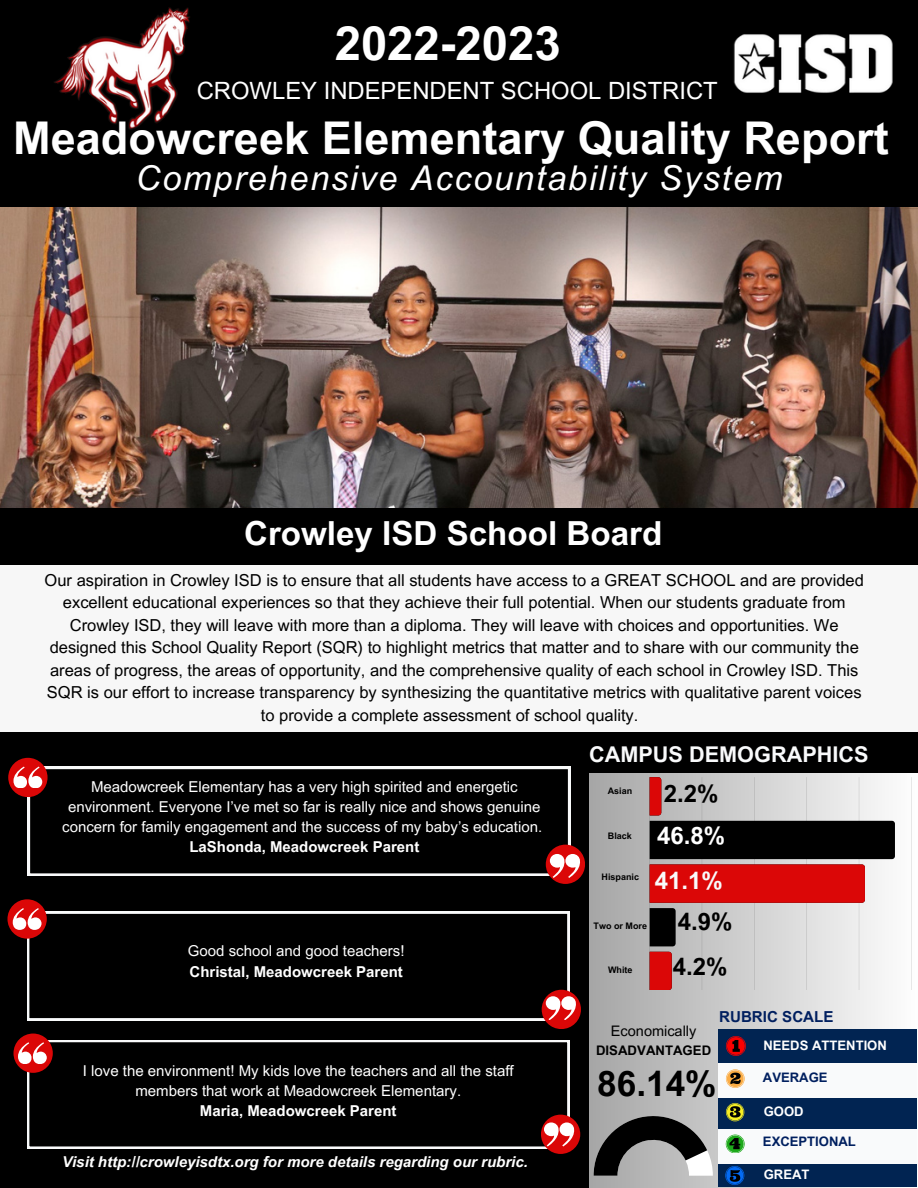
<style>
.page{position:relative;width:918px;height:1188px;background:#000}
.page>*{position:absolute;margin:0;border:0;box-sizing:border-box;transform-origin:0 0}
.t1{font:700 47.25px "Arial MT Pro";color:#fff}
.t2{font:700 45.15px "Arial MT Pro";color:#fff}
.t3{font:700 35.25px "Arial MT Pro";color:#000}
.t4{font:italic 34.2px "Arial MT Pro";letter-spacing:.055em;color:#fff}
.t5{font:700 33.15px "Arial MT Pro";color:#fff}
.t6{font:700 24px "Arial MT Pro";color:#000}
.t7{font:700 24px "Arial MT Pro";color:#fff}
.t8{font:700 24px "Arial MT Pro";color:#f9fafb}
.t9{font:23.85px "Arial MT Pro";color:#fff}
.t10{font:700 21.75px "Arial MT Pro";color:#f9fafb}
.t11{font:16.5px/22.5px "Arial MT Pro";color:#000;text-align:center}
.t12{font:700 15.15px "Arial MT Pro";color:#001f5f}
.t13{font:15px/20.2px "Arial MT Pro";color:#fff;text-align:center}
.t14{font:700 15px "Arial MT Pro";color:#fff}
.t15{font:italic 700 15px "Arial MT Pro";color:#fff}
.t16{font:14.55px "Arial MT Pro";color:#000}
.t17{font:700 13.2px "Arial MT Pro";color:#000}
.t18{font:700 13.05px "Arial MT Pro";color:#fff}
.t19{font:700 13.05px "Arial MT Pro";color:#001f5f}
.t20{font:700 9px "Arial MT Pro";color:#000}
</style>
<div class="page">
<img style="left:733px;top:34px;width:160px;height:59px">
<img style="left:54px;top:7px;width:136px;height:123px">
<svg style="left:28px;top:767px;width:542px;height:109px"></svg>
<div style="left:546px;top:845px;width:39px;height:39px;background:#db0707;border-radius:50%"></div>
<svg style="left:550px;top:854px;width:31px;height:24px"></svg>
<svg style="left:27px;top:912px;width:542px;height:108px"></svg>
<div style="left:542px;top:990px;width:39px;height:39px;background:#db0707;border-radius:50%"></div>
<svg style="left:546px;top:996px;width:31px;height:24px"></svg>
<svg style="left:27px;top:1040px;width:542px;height:109px"></svg>
<div style="left:13px;top:1034px;width:40px;height:39px;background:#db0707;border-radius:50%"></div>
<svg style="left:18px;top:1042px;width:29px;height:22px"></svg>
<div style="left:541px;top:1115px;width:39px;height:39px;background:#db0707;border-radius:50%"></div>
<svg style="left:544px;top:1122px;width:31px;height:24px"></svg>
<div style="left:590px;top:732px;width:328px;height:456px;background:linear-gradient(to right,#a7a7a6,#fcfdfd)"></div>
<div style="left:0;top:564px;width:918px;height:168px;background:#f7f7f7"></div>
<div style="left:590px;top:732px;width:328px;height:41px;background:#000"></div>
<svg style="left:649px;top:777px;width:263px;height:213px"></svg>
<svg style="left:892px;top:821px;width:3px;height:38px"></svg>
<svg style="left:672px;top:908px;width:4px;height:38px"></svg>
<svg style="left:658px;top:777px;width:3px;height:38px"></svg>
<svg style="left:862px;top:864px;width:3px;height:39px"></svg>
<svg style="left:669px;top:952px;width:3px;height:38px"></svg>
<div style="left:718px;top:1030px;width:198px;height:157px;background:#012452"></div>
<div style="left:718px;top:1063px;width:198px;height:34px;background:#f9fafb"></div>
<div style="left:718px;top:1130px;width:198px;height:34px;background:#f9fafb"></div>
<svg style="left:726px;top:1036px;width:19px;height:19px"></svg>
<svg style="left:726px;top:1069px;width:18px;height:19px"></svg>
<svg style="left:726px;top:1103px;width:18px;height:18px"></svg>
<svg style="left:726px;top:1135px;width:18px;height:18px"></svg>
<svg style="left:725px;top:1166px;width:19px;height:19px"></svg>
<svg style="left:7px;top:899px;width:40px;height:40px"></svg>
<svg style="left:13px;top:908px;width:29px;height:21px"></svg>
<div style="left:8px;top:758px;width:40px;height:39px;background:#db0707;border-radius:50%"></div>
<svg style="left:13px;top:767px;width:29px;height:21px"></svg>
<svg style="left:594px;top:1116px;width:119px;height:60px"></svg>
<img style="left:0;top:207px;width:918px;height:301px">
<p class="t1" style="left:335px;top:25px;width:228px">2022-2023</p>
<p class="t9" style="left:197px;top:82px;width:523px">CROWLEY INDEPENDENT SCHOOL DISTRICT</p>
<p class="t2" style="left:13px;top:121px;width:877px">Meadowcreek Elementary Quality Report</p>
<p class="t4" style="left:136px;top:166px;width:648px">Comprehensive Accountability System</p>
<p class="t5" style="left:244px;top:521px;width:420px">Crowley ISD School Board</p>
<p class="t11" style="left:45px;top:571px;width:821px">Our aspiration in Crowley ISD is to ensure that all students have access to a GREAT SCHOOL and are provided excellent educational experiences so that they achieve their full potential. When our students graduate from Crowley ISD, they will leave with more than a diploma. They will leave with choices and opportunities. We designed this School Quality Report (SQR) to highlight metrics that matter and to share with our community the areas of progress, the areas of opportunity, and the comprehensive quality of each school in Crowley ISD. This SQR is our effort to increase transparency by synthesizing the quantitative metrics with qualitative parent voices to provide a complete assessment of school quality.</p>
<p class="t10" style="left:589px;top:747px;width:281px">CAMPUS DEMOGRAPHICS</p>
<p class="t13" style="left:91px;top:778px;width:428px">Meadowcreek Elementary has a very high spirited and energetic</p>
<p class="t6" style="left:664px;top:784px;width:56px">2.2%</p>
<p class="t13" style="left:62px;top:819px;width:482px">concern for family engagement and the success of my baby’s education.</p>
<p class="t14" style="left:189px;top:841px;width:231px">LaShonda, Meadowcreek Parent</p>
<p class="t20" style="left:608px;top:787px;width:26px">Asian</p>
<p class="t20" style="left:608px;top:833px;width:26px">Black</p>
<p class="t20" style="left:602px;top:874px;width:39px">Hispanic</p>
<p class="t13" style="left:68px;top:798px;width:474px">environment. Everyone I’ve met so far is really nice and shows genuine</p>
<p class="t7" style="left:657px;top:827px;width:70px">46.8%</p>
<p class="t8" style="left:655px;top:872px;width:70px">41.1%</p>
<p class="t13" style="left:188px;top:943px;width:218px">Good school and good teachers!</p>
<p class="t14" style="left:190px;top:966px;width:215px">Christal, Meadowcreek Parent</p>
<p class="t13" style="left:83px;top:1062px;width:432px">I love the environment! My kids love the teachers and all the staff members that work at Meadowcreek Elementary.</p>
<p class="t14" style="left:200px;top:1105px;width:198px">Maria, Meadowcreek Parent</p>
<p class="t15" style="left:62px;top:1156px;width:467px">Visit http://crowleyisdtx.org for more details regarding our rubric.</p>
<p class="t20" style="left:594px;top:923px;width:55px">Two or More</p>
<p class="t20" style="left:608px;top:966px;width:26px">White</p>
<p class="t6" style="left:678px;top:912px;width:56px">4.9%</p>
<p class="t6" style="left:673px;top:957px;width:56px">4.2%</p>
<p class="t12" style="left:719px;top:1011px;width:116px">RUBRIC SCALE</p>
<p class="t18" style="left:763px;top:1041px;width:125px">NEEDS ATTENTION</p>
<p class="t19" style="left:763px;top:1073px;width:66px">AVERAGE</p>
<p class="t18" style="left:764px;top:1106px;width:41px">GOOD</p>
<p class="t19" style="left:763px;top:1136px;width:95px">EXCEPTIONAL</p>
<p class="t18" style="left:764px;top:1170px;width:47px">GREAT</p>
<p class="t16" style="left:611px;top:1026px;width:87px">Economically</p>
<p class="t17" style="left:596px;top:1045px;width:117px">DISADVANTAGED</p>
<p class="t3" style="left:597px;top:1071px;width:121px">86.14%</p>
</div>
